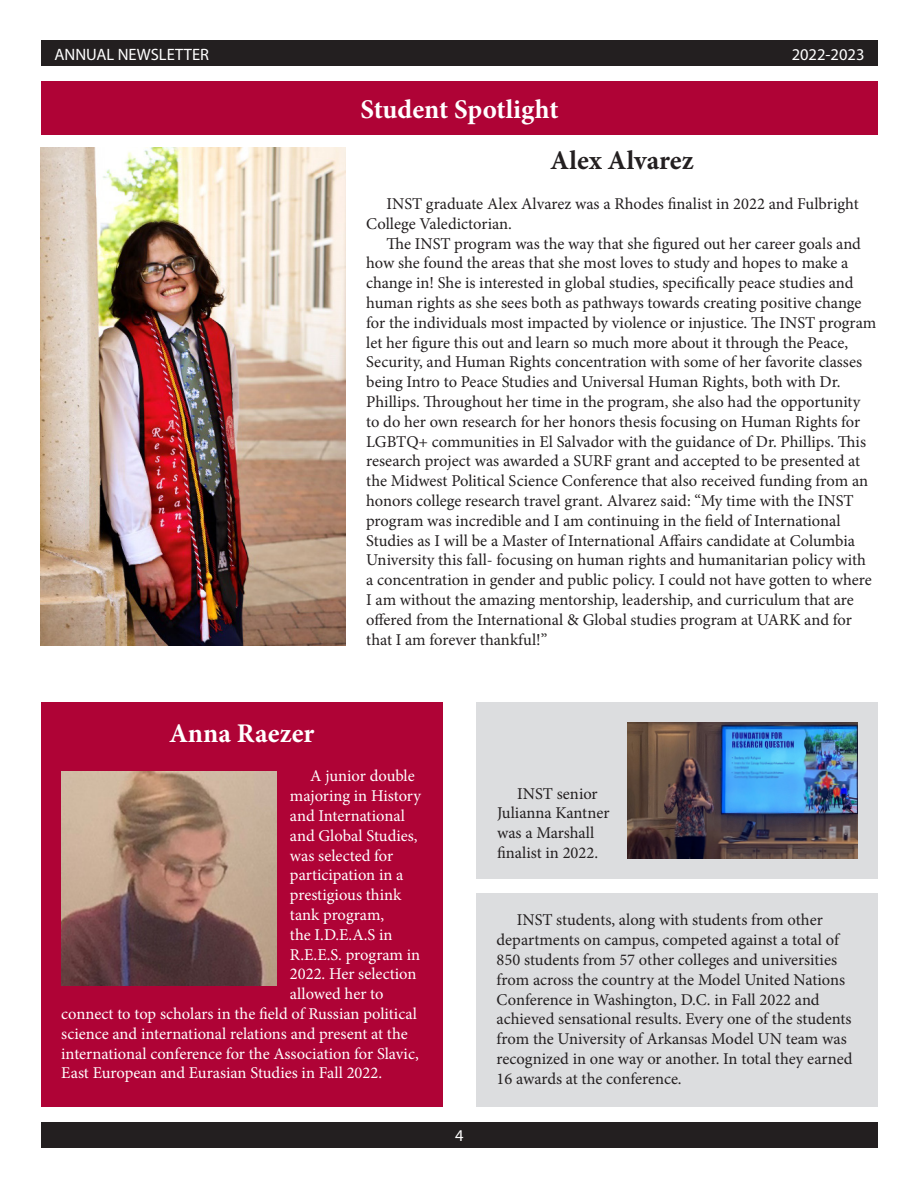
<style>
.page{position:relative;width:918px;height:1188px;background:#fff}
.page>*{position:absolute;margin:0;border:0;box-sizing:border-box;transform-origin:0 0}
.t1{font:700 27px "Minion Pro";color:#fff}
.t2{font:700 27px "Minion Pro";color:#231f20}
.x_msolistparagraph{font:16.5px/19.8px "Minion Pro";letter-spacing:-.005em;color:#231f20}
.Default{font:16.5px/19.8px "Minion Pro";color:#231f20}
.Default-2{font:16.5px "Minion Pro";color:#fff}
.t3{font:16.5px "Myriad Pro";color:#fff}
</style>
<div class="page">
<div style="left:41px;top:1122px;width:837px;height:26px;background:#231f20"></div>
<div style="left:41px;top:40px;width:837px;height:26px;background:#231f20"></div>
<div style="left:477px;top:702px;width:401px;height:176px;background:#dcdddf"></div>
<div style="left:41px;top:702px;width:402px;height:405px;background:#af0336"></div>
<img style="left:41px;top:148px;width:305px;height:498px">
<div style="left:41px;top:81px;width:837px;height:54px;background:#af0336"></div>
<img style="left:61px;top:771px;width:215px;height:214px">
<img style="left:627px;top:722px;width:231px;height:136px">
<div style="left:476px;top:893px;width:402px;height:214px;background:#dcdddf"></div>
<p class="t3" style="left:54px;top:44px;width:156px">ANNUAL NEWSLETTER</p>
<p class="t3" style="left:792px;top:44px;width:74px">2022-2023</p>
<p class="t1" style="left:360px;top:90px;width:200px">Student Spotlight</p>
<p class="t2" style="left:550px;top:142px;width:145px">Alex Alvarez</p>
<p class="Default" style="left:366px;top:194px;width:494px;text-indent:20px">INST graduate Alex Alvarez was a Rhodes finalist in 2022 and Fulbright<br>College Valedictorian.</p>
<p class="x_msolistparagraph" style="left:366px;top:234px;width:512px;text-indent:20px">The INST program was the way that she figured out her career goals and how she found the areas that she most loves to study and hopes to make a change in! She is interested in global studies, specifically peace studies and human rights as she sees both as pathways towards creating positive change for the individuals most impacted by violence or injustice. The INST program let her figure this out and learn so much more about it through the Peace, Security, and Human Rights concentration with some of her favorite classes being Intro to Peace Studies and Universal Human Rights, both with Dr.<br>Phillips. Throughout her time in the program, she also had the opportunity to do her own research for her honors thesis focusing on Human Rights for LGBTQ+ communities in El Salvador with the guidance of Dr. Phillips. This research project was awarded a SURF grant and accepted to be presented at the Midwest Political Science Conference that also received funding from an honors college research travel grant. Alvarez said: “My time with the INST program was incredible and I am continuing in the field of International Studies as I will be a Master of International Affairs candidate at Columbia University this fall- focusing on human rights and humanitarian policy with a concentration in gender and public policy. I could not have gotten to where I am without the amazing mentorship, leadership, and curriculum that are offered from the International &amp; Global studies program at UARK and for that I am forever thankful!”</p>
<p class="t1" style="left:169px;top:714px;width:147px">Anna Raezer</p>
<p class="Default-2" style="left:310px;top:765px;width:106px">A junior double</p>
<p class="Default-2" style="left:290px;top:785px;width:133px">majoring in History</p>
<p class="Default-2" style="left:290px;top:805px;width:116px">and International</p>
<p class="Default-2" style="left:290px;top:824px;width:129px">and Global Studies,</p>
<p class="Default-2" style="left:290px;top:844px;width:105px">was selected for</p>
<p class="Default-2" style="left:290px;top:864px;width:115px">participation in a</p>
<p class="Default-2" style="left:290px;top:884px;width:113px">prestigious think</p>
<p class="Default-2" style="left:290px;top:904px;width:96px">tank program,</p>
<p class="Default-2" style="left:290px;top:923px;width:104px">the I.D.E.A.S in</p>
<p class="Default-2" style="left:290px;top:943px;width:132px">R.E.E.S. program in</p>
<p class="Default-2" style="left:290px;top:963px;width:128px">2022. Her selection</p>
<p class="Default-2" style="left:290px;top:983px;width:95px">allowed her to</p>
<p class="Default-2" style="left:61px;top:1003px;width:357px">connect to top scholars in the field of Russian political</p>
<p class="Default-2" style="left:61px;top:1022px;width:348px">science and international relations and present at the</p>
<p class="Default-2" style="left:61px;top:1042px;width:359px">international conference for the Association for Slavic,</p>
<p class="Default-2" style="left:61px;top:1062px;width:322px">East European and Eurasian Studies in Fall 2022.</p>
<p class="t3" style="left:455px;top:1125px;width:10px">4</p>
<p class="Default" style="left:497px;top:784px;width:114px;text-indent:20px">INST senior<br>Julianna Kantner was a Marshall finalist in 2022.</p>
<p class="Default" style="left:497px;top:910px;width:357px;text-indent:20px">INST students, along with students from other departments on campus, competed against a total of 850 students from 57 other colleges and universities from across the country at the Model United Nations Conference in Washington, D.C. in Fall 2022 and achieved sensational results. Every one of the students from the University of Arkansas Model UN team was recognized in one way or another. In total they earned 16 awards at the conference.</p>
</div>
